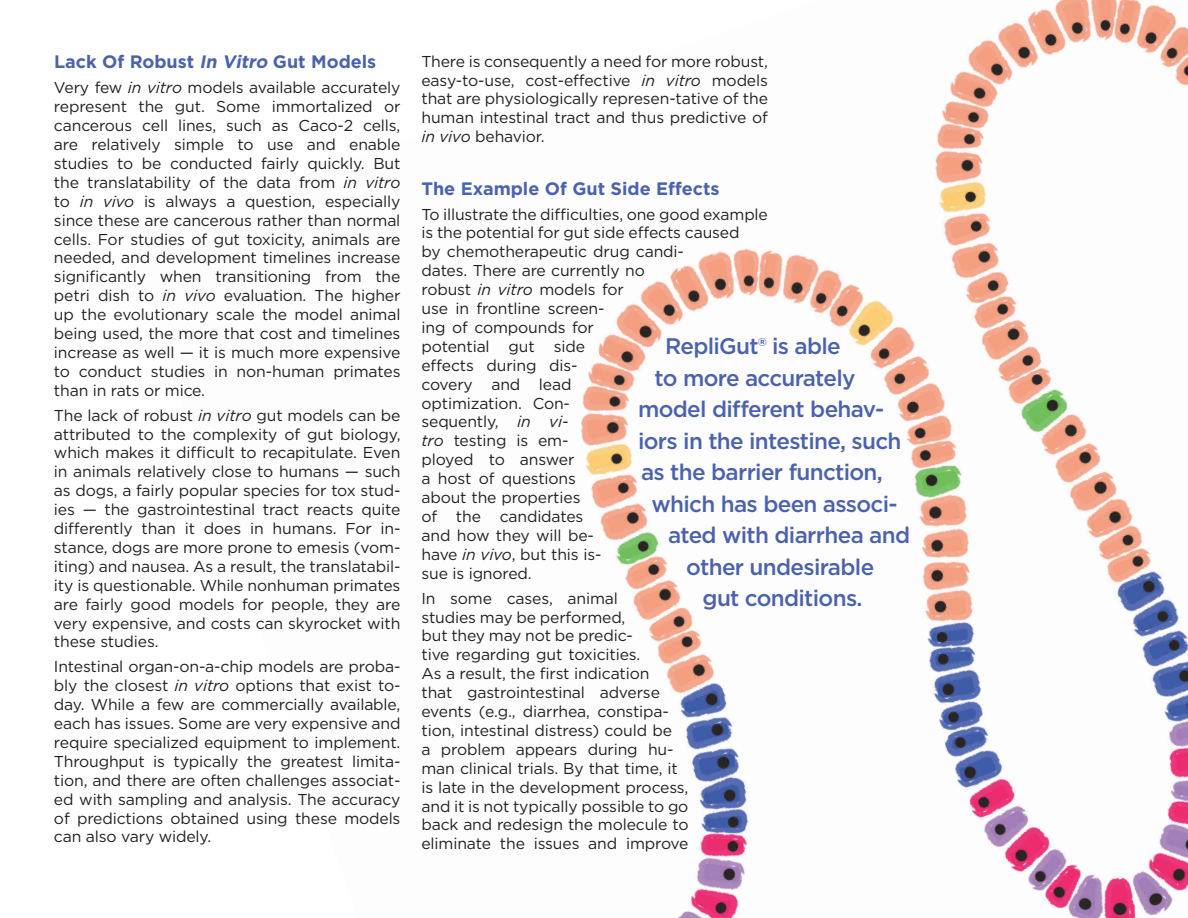
<style>
.page{position:relative;width:1188px;height:918px;background:#fff}
.page>*{position:absolute;margin:0;border:0;box-sizing:border-box;transform-origin:0 0}
.t1{font:500 22.5px "Gotham";letter-spacing:-.03em;color:#4b62ad}
.t2{font:700 18px "Gotham";color:#4b62ad}
.t3{font:15.75px/18.9px "Gotham";letter-spacing:-.01em;color:#231f20;text-align:justify}
.s1{font-style:italic}
</style>
<div class="page">
<img style="left:580px;top:0;width:608px;height:918px">
<p class="t2" style="left:54px;top:50px;width:324px">Lack Of Robust <span class="s1">In Vitro</span> Gut Models</p>
<p class="t3" style="left:54px;top:78px;width:348px">Very few <span class="s1">in vitro</span> models available accurately represent the gut. Some immortalized or cancerous cell lines, such as Caco-2 cells, are relatively simple to use and enable studies to be conducted fairly quickly. But the translatability of the data from <span class="s1">in vitro </span>to <span class="s1">in vivo</span> is always a question, especially since these are cancerous rather than normal cells. For studies of gut toxicity, animals are needed, and development timelines increase significantly when transitioning from the petri dish to <span class="s1">in vivo</span> evaluation. The higher up the evolutionary scale the model animal being used, the more that cost and timelines increase as well — it is much more expensive to conduct studies in non-human primates than in rats or mice.</p>
<p class="t3" style="left:54px;top:405px;width:348px">The lack of robust <span class="s1">in vitro</span> gut models can be attributed to the complexity of gut biology, which makes it difficult to recapitulate. Even in animals relatively close to humans — such as dogs, a fairly popular species for tox stud&shy;ies — the gastrointestinal tract reacts quite differently than it does in humans. For in&shy;stance, dogs are more prone to emesis (vom&shy;iting) and nausea. As a result, the translatabil&shy;ity is questionable. While nonhuman primates are fairly good models for people, they are very expensive, and costs can skyrocket with these studies.</p>
<p class="t3" style="left:54px;top:657px;width:348px">Intestinal organ-on-a-chip models are proba&shy;bly the closest <span class="s1">in vitro</span> options that exist to&shy;day. While a few are commercially available, each has issues. Some are very expensive and require specialized equipment to implement.<br>Throughput is typically the greatest limita&shy;tion, and there are often challenges associat&shy;ed with sampling and analysis. The accuracy of predictions obtained using these models can also vary widely.</p>
<p class="t3" style="left:421px;top:51px;width:348px">There is consequently a need for more robust, easy-to-use, cost-effective <span class="s1">in vitro</span> models that are physiologically represen-tative of the human intestinal tract and thus predictive of <span class="s1">in vivo</span> behavior.</p>
<p class="t2" style="left:422px;top:176px;width:300px">The Example Of Gut Side Effects</p>
<p class="t3" style="left:422px;top:204px;width:348px;text-align:left">To illustrate the difficulties, one good example is the potential for gut side effects caused<br>by chemotherapeutic drug candi-<br>dates. There are currently no<br>robust <span class="s1">in vitro</span> models for<br>use in frontline screen-<br>ing of compounds for<br>potential gut side<br>effects during dis-<br>covery and lead<br>optimization. Con-<br>sequently, <span class="s1">in vi-<br>tro</span> testing is em-<br>ployed to answer<br>a host of questions<br>about the properties<br>of the candidates<br>and how they will be-<br>have <span class="s1">in vivo</span>, but this is-<br>sue is ignored.</p>
<p class="t3" style="left:422px;top:588px;width:269px;text-align:left">In some cases, animal<br>studies may be performed,<br>but they may not be predic-<br>tive regarding gut toxicities.<br>As a result, the first indication<br>that gastrointestinal adverse events (e.g., diarrhea, constipa&shy;tion, intestinal distress) could be<br>a problem appears during hu&shy;man clinical trials. By that time, it is late in the development process, and it is not typically possible to go back and redesign the molecule to eliminate the issues and improve</p>
<h1 class="t1" style="left:665px;top:332px;width:177px">RepliGut® is able</h1>
<h1 class="t1" style="left:655px;top:363px;width:203px">to more accurately</h1>
<h1 class="t1" style="left:638px;top:395px;width:248px">model different behav-</h1>
<h1 class="t1" style="left:638px;top:426px;width:265px">iors in the intestine, such</h1>
<h1 class="t1" style="left:641px;top:458px;width:243px">as the barrier function,</h1>
<h1 class="t1" style="left:652px;top:489px;width:248px">which has been associ-</h1>
<h1 class="t1" style="left:668px;top:521px;width:244px">ated with diarrhea and</h1>
<h1 class="t1" style="left:686px;top:552px;width:190px">other undesirable</h1>
<h1 class="t1" style="left:703px;top:584px;width:162px">gut conditions.</h1>
</div>
